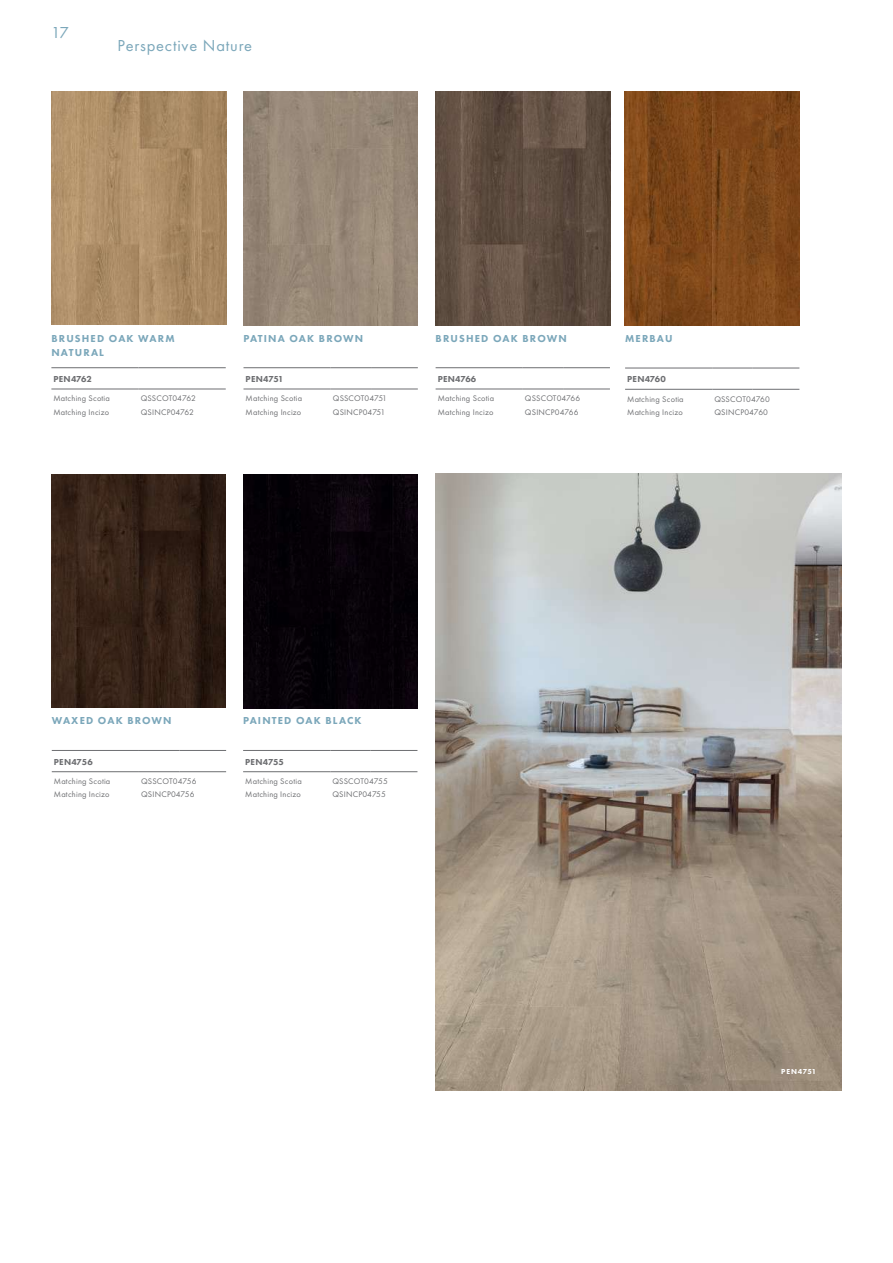
<style>
.page{position:relative;width:893px;height:1263px;background:#fff}
.page>*{position:absolute;margin:0;border:0;box-sizing:border-box;transform-origin:0 0}
.t1{font:16.5px "Futura PT";letter-spacing:.05em;color:#7ba7ba}
.t2{font:800 10.5px/14.2px "Futura PT";letter-spacing:.11em;color:#7ba7ba}
.t3{font:800 9px "Futura PT";letter-spacing:.025em;color:#6d6e71}
.t4{font:800 9px "Futura PT";letter-spacing:.005em;color:#6d6e71}
.t5{font:8.4px/13.5px "Futura PT";letter-spacing:.025em;color:#6d6e71}
.t6{font:800 7.5px "Futura PT";letter-spacing:.08em;color:#fff}
</style>
<div class="page">
<img style="left:52px;top:91px;width:174px;height:234px">
<img style="left:243px;top:92px;width:175px;height:233px">
<img style="left:436px;top:92px;width:174px;height:233px">
<img style="left:625px;top:92px;width:174px;height:233px">
<img style="left:51px;top:474px;width:175px;height:234px">
<div style="left:243px;top:474px;width:175px;height:234px;background:#060208"></div>
<img style="left:436px;top:473px;width:406px;height:618px">
<hr style="left:51px;top:389px;width:88px;height:1px;background:#6d6e71">
<hr style="left:51px;top:367px;width:88px;height:1px;background:#6d6e71">
<hr style="left:139px;top:367px;width:40px;height:1px;background:#6d6e71">
<hr style="left:179px;top:367px;width:47px;height:1px;background:#6d6e71">
<hr style="left:139px;top:389px;width:40px;height:1px;background:#6d6e71">
<hr style="left:179px;top:389px;width:47px;height:1px;background:#6d6e71">
<hr style="left:243px;top:389px;width:88px;height:1px;background:#6d6e71">
<hr style="left:243px;top:367px;width:88px;height:1px;background:#6d6e71">
<hr style="left:331px;top:367px;width:40px;height:1px;background:#6d6e71">
<hr style="left:371px;top:367px;width:47px;height:1px;background:#6d6e71">
<hr style="left:331px;top:389px;width:40px;height:1px;background:#6d6e71">
<hr style="left:371px;top:389px;width:47px;height:1px;background:#6d6e71">
<hr style="left:436px;top:389px;width:87px;height:1px;background:#6d6e71">
<hr style="left:436px;top:367px;width:87px;height:1px;background:#6d6e71">
<hr style="left:523px;top:367px;width:40px;height:1px;background:#6d6e71">
<hr style="left:563px;top:367px;width:47px;height:1px;background:#6d6e71">
<hr style="left:523px;top:389px;width:40px;height:1px;background:#6d6e71">
<hr style="left:563px;top:389px;width:47px;height:1px;background:#6d6e71">
<hr style="left:625px;top:389px;width:87px;height:1px;background:#6d6e71">
<hr style="left:625px;top:368px;width:87px;height:1px;background:#6d6e71">
<hr style="left:712px;top:368px;width:41px;height:1px;background:#6d6e71">
<hr style="left:753px;top:368px;width:46px;height:1px;background:#6d6e71">
<hr style="left:712px;top:389px;width:41px;height:1px;background:#6d6e71">
<hr style="left:753px;top:389px;width:46px;height:1px;background:#6d6e71">
<hr style="left:52px;top:771px;width:87px;height:1px;background:#6d6e71">
<hr style="left:52px;top:750px;width:87px;height:1px;background:#6d6e71">
<hr style="left:139px;top:750px;width:40px;height:1px;background:#6d6e71">
<hr style="left:179px;top:750px;width:47px;height:1px;background:#6d6e71">
<hr style="left:139px;top:771px;width:40px;height:1px;background:#6d6e71">
<hr style="left:179px;top:771px;width:47px;height:1px;background:#6d6e71">
<hr style="left:243px;top:771px;width:87px;height:1px;background:#6d6e71">
<hr style="left:243px;top:750px;width:87px;height:1px;background:#6d6e71">
<hr style="left:330px;top:750px;width:41px;height:1px;background:#6d6e71">
<hr style="left:371px;top:750px;width:46px;height:1px;background:#6d6e71">
<hr style="left:330px;top:771px;width:41px;height:1px;background:#6d6e71">
<hr style="left:371px;top:771px;width:46px;height:1px;background:#6d6e71">
<h1 class="t1" style="left:51px;top:23px;width:19px">17</h1>
<h1 class="t1" style="left:117px;top:35px;width:136px">Perspective Nature</h1>
<p class="t2" style="left:51px;top:331px;width:125px">BRUSHED OAK WARM<br>NATURAL</p>
<p class="t3" style="left:54px;top:373px;width:40px">PEN4762</p>
<p class="t5" style="left:54px;top:392px;width:58px">Matching Scotia<br>Matching Incizo</p>
<p class="t5" style="left:141px;top:392px;width:57px">QSSCOT04762<br>QSINCP04762</p>
<p class="t2" style="left:244px;top:331px;width:121px">PATINA OAK BROWN</p>
<p class="t4" style="left:246px;top:373px;width:39px">PEN4751</p>
<p class="t5" style="left:246px;top:392px;width:58px">Matching Scotia<br>Matching Incizo</p>
<p class="t5" style="left:333px;top:392px;width:56px">QSSCOT04751<br>QSINCP04751</p>
<p class="t2" style="left:436px;top:331px;width:133px">BRUSHED OAK BROWN</p>
<p class="t3" style="left:438px;top:373px;width:40px">PEN4766</p>
<p class="t5" style="left:438px;top:392px;width:58px">Matching Scotia<br>Matching Incizo</p>
<p class="t5" style="left:525px;top:392px;width:57px">QSSCOT04766<br>QSINCP04766</p>
<p class="t2" style="left:625px;top:331px;width:49px">MERBAU</p>
<p class="t3" style="left:627px;top:373px;width:40px">PEN4760</p>
<p class="t5" style="left:627px;top:392px;width:58px">Matching Scotia<br>Matching Incizo</p>
<p class="t5" style="left:714px;top:392px;width:57px">QSSCOT04760<br>QSINCP04760</p>
<p class="t2" style="left:52px;top:714px;width:121px">WAXED OAK BROWN</p>
<p class="t3" style="left:54px;top:756px;width:40px">PEN4756</p>
<p class="t5" style="left:54px;top:774px;width:58px">Matching Scotia<br>Matching Incizo</p>
<p class="t5" style="left:141px;top:774px;width:57px">QSSCOT04756<br>QSINCP04756</p>
<p class="t2" style="left:243px;top:714px;width:120px">PAINTED OAK BLACK</p>
<p class="t3" style="left:245px;top:756px;width:40px">PEN4755</p>
<p class="t5" style="left:245px;top:774px;width:58px">Matching Scotia<br>Matching Incizo</p>
<p class="t5" style="left:332px;top:774px;width:57px">QSSCOT04755<br>QSINCP04755</p>
<p class="t6" style="left:781px;top:1066px;width:37px">PEN4751</p>
</div>
